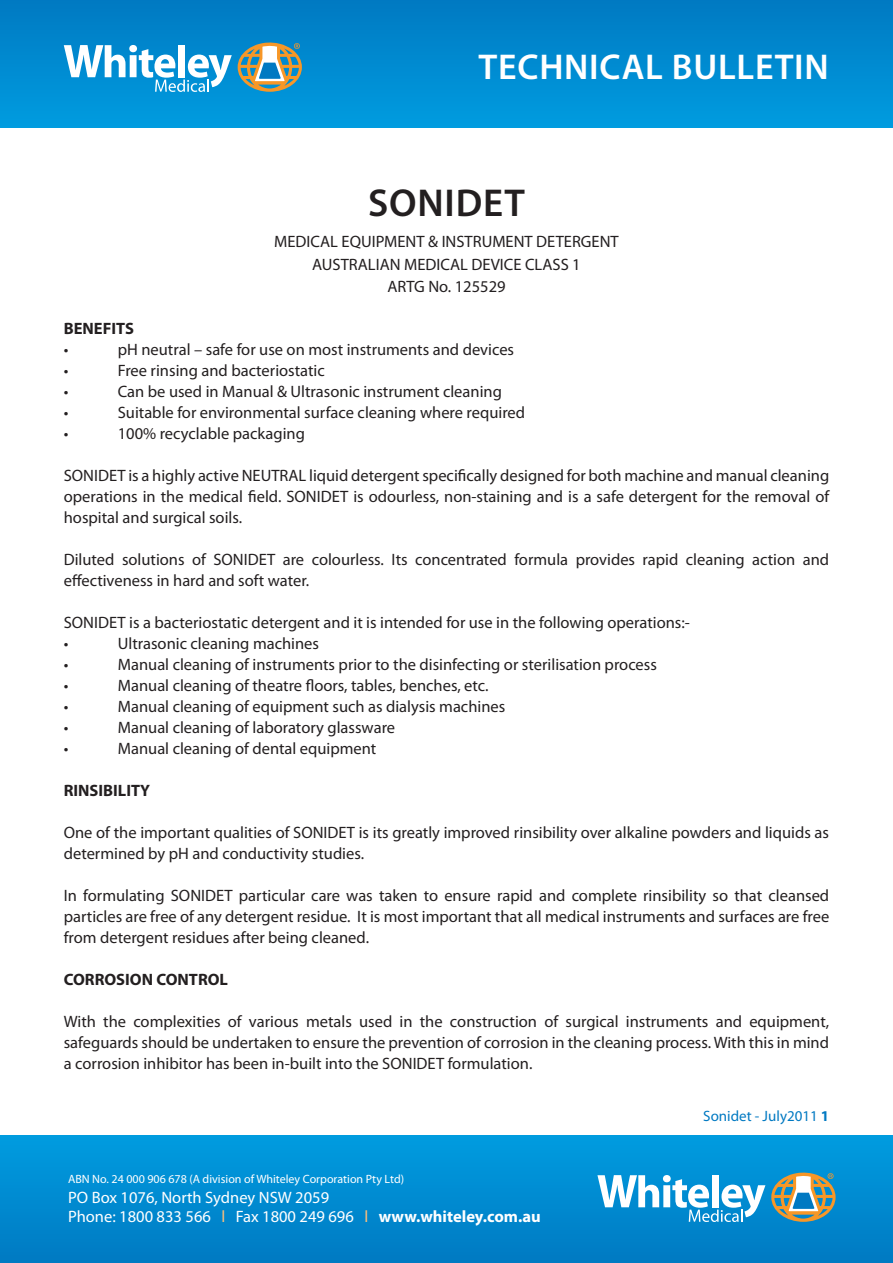
<style>
.page{position:relative;width:893px;height:1263px;background:#fff}
.page>*{position:absolute;margin:0;border:0;box-sizing:border-box;transform-origin:0 0}
.Heading{font:600 39px "Myriad Pro";letter-spacing:.02em;color:#231f20}
.t1{font:600 36px "Myriad Pro";letter-spacing:.02em;color:#fff}
.body_copy{font:16.5px/21px "Myriad Pro";color:#231f20;text-align:justify}
.t2{font:16.5px "Myriad Pro";color:#fff}
.Subheading{font:16.5px "Myriad Pro";color:#231f20}
.body_copy-2{font:700 16.5px "Myriad Pro";color:#231f20}
.t3{font:15px "Myriad Pro";color:#0079c2}
.t4{font:12px "Myriad Pro";color:#fff}
.s1{color:#fcbe7b}
.s2{font-weight:700}
</style>
<div class="page">
<div style="left:0;top:1135px;width:893px;height:128px;background:linear-gradient(to bottom,#009ce0,#007ac2)"></div>
<div style="left:0;top:0;width:893px;height:128px;background:linear-gradient(to bottom,#0079c2,#009cdf)"></div>
<svg style="left:64px;top:45px;width:168px;height:47px"></svg>
<svg style="left:238px;top:43px;width:64px;height:49px;background:#879d8f"></svg>
<svg style="left:597px;top:1175px;width:168px;height:47px"></svg>
<svg style="left:771px;top:1172px;width:65px;height:50px;background:#829c91"></svg>
<p class="t1" style="left:479px;top:44px;width:352px">TECHNICAL BULLETIN</p>
<p class="Heading" style="left:368px;top:178px;width:158px">SONIDET</p>
<p class="Subheading" style="left:274px;top:231px;width:346px">MEDICAL EQUIPMENT &amp; INSTRUMENT DETERGENT</p>
<p class="body_copy" style="left:312px;top:253px;width:270px">AUSTRALIAN MEDICAL DEVICE CLASS 1</p>
<p class="body_copy" style="left:387px;top:276px;width:120px">ARTG No. 125529</p>
<p class="body_copy-2" style="left:64px;top:318px;width:72px">BENEFITS</p>
<p class="body_copy" style="left:64px;top:339px;width:6px">•</p>
<p class="body_copy" style="left:118px;top:339px;width:398px">pH neutral – safe for use on most instruments and devices</p>
<p class="body_copy" style="left:64px;top:360px;width:6px">•</p>
<p class="body_copy" style="left:118px;top:360px;width:209px">Free rinsing and bacteriostatic</p>
<p class="body_copy" style="left:64px;top:381px;width:6px">•</p>
<p class="body_copy" style="left:118px;top:381px;width:386px">Can be used in Manual &amp; Ultrasonic instrument cleaning</p>
<p class="body_copy" style="left:64px;top:402px;width:6px">•</p>
<p class="body_copy" style="left:118px;top:402px;width:409px">Suitable for environmental surface cleaning where required</p>
<p class="body_copy" style="left:64px;top:423px;width:6px">•</p>
<p class="body_copy" style="left:118px;top:423px;width:189px">100% recyclable packaging</p>
<p class="body_copy" style="left:64px;top:465px;width:767px">SONIDET is a highly active NEUTRAL liquid detergent specifically designed for both machine and manual cleaning operations in the medical field. SONIDET is odourless, non-staining and is a safe detergent for the removal of hospital and surgical soils.</p>
<p class="body_copy" style="left:64px;top:549px;width:767px">Diluted solutions of SONIDET are colourless. Its concentrated formula provides rapid cleaning action and effectiveness in hard and soft water.</p>
<p class="body_copy" style="left:64px;top:612px;width:628px">SONIDET is a bacteriostatic detergent and it is intended for use in the following operations:-</p>
<p class="body_copy" style="left:64px;top:633px;width:6px">•</p>
<p class="body_copy" style="left:118px;top:633px;width:203px">Ultrasonic cleaning machines</p>
<p class="body_copy" style="left:64px;top:654px;width:6px">•</p>
<p class="body_copy" style="left:118px;top:654px;width:541px">Manual cleaning of instruments prior to the disinfecting or sterilisation process</p>
<p class="body_copy" style="left:64px;top:675px;width:6px">•</p>
<p class="body_copy" style="left:118px;top:675px;width:372px">Manual cleaning of theatre floors, tables, benches, etc.</p>
<p class="body_copy" style="left:64px;top:696px;width:6px">•</p>
<p class="body_copy" style="left:118px;top:696px;width:389px">Manual cleaning of equipment such as dialysis machines</p>
<p class="body_copy" style="left:64px;top:717px;width:6px">•</p>
<p class="body_copy" style="left:118px;top:717px;width:279px">Manual cleaning of laboratory glassware</p>
<p class="body_copy" style="left:64px;top:738px;width:6px">•</p>
<p class="body_copy" style="left:118px;top:738px;width:260px">Manual cleaning of dental equipment</p>
<p class="body_copy-2" style="left:64px;top:780px;width:88px">RINSIBILITY</p>
<p class="body_copy" style="left:64px;top:822px;width:767px">One of the important qualities of SONIDET is its greatly improved rinsibility over alkaline powders and liquids as determined by pH and conductivity studies.</p>
<p class="body_copy" style="left:64px;top:885px;width:767px">In formulating SONIDET particular care was taken to ensure rapid and complete rinsibility so that cleansed particles are free of any detergent residue. It is most important that all medical instruments and surfaces are free from detergent residues after being cleaned.</p>
<p class="body_copy-2" style="left:64px;top:969px;width:166px">CORROSION CONTROL</p>
<p class="body_copy" style="left:64px;top:1011px;width:767px">With the complexities of various metals used in the construction of surgical instruments and equipment, safeguards should be undertaken to ensure the prevention of corrosion in the cleaning process. With this in mind a corrosion inhibitor has been in-built into the SONIDET formulation.</p>
<p class="t4" style="left:68px;top:1171px;width:338px">ABN No. 24 000 906 678 (A division of Whiteley Corporation Pty Ltd)</p>
<p class="t2" style="left:68px;top:1187px;width:263px">PO Box 1076, North Sydney NSW 2059</p>
<p class="t2" style="left:68px;top:1206px;width:474px">Phone: 1800 833 566 <span class="s1">l</span> Fax 1800 249 696 <span class="s1">l</span> <span class="s2">www.whiteley.com.au</span></p>
<p class="t3" style="left:703px;top:1107px;width:128px">Sonidet - July2011 <span class="s2">1</span></p>
</div>
